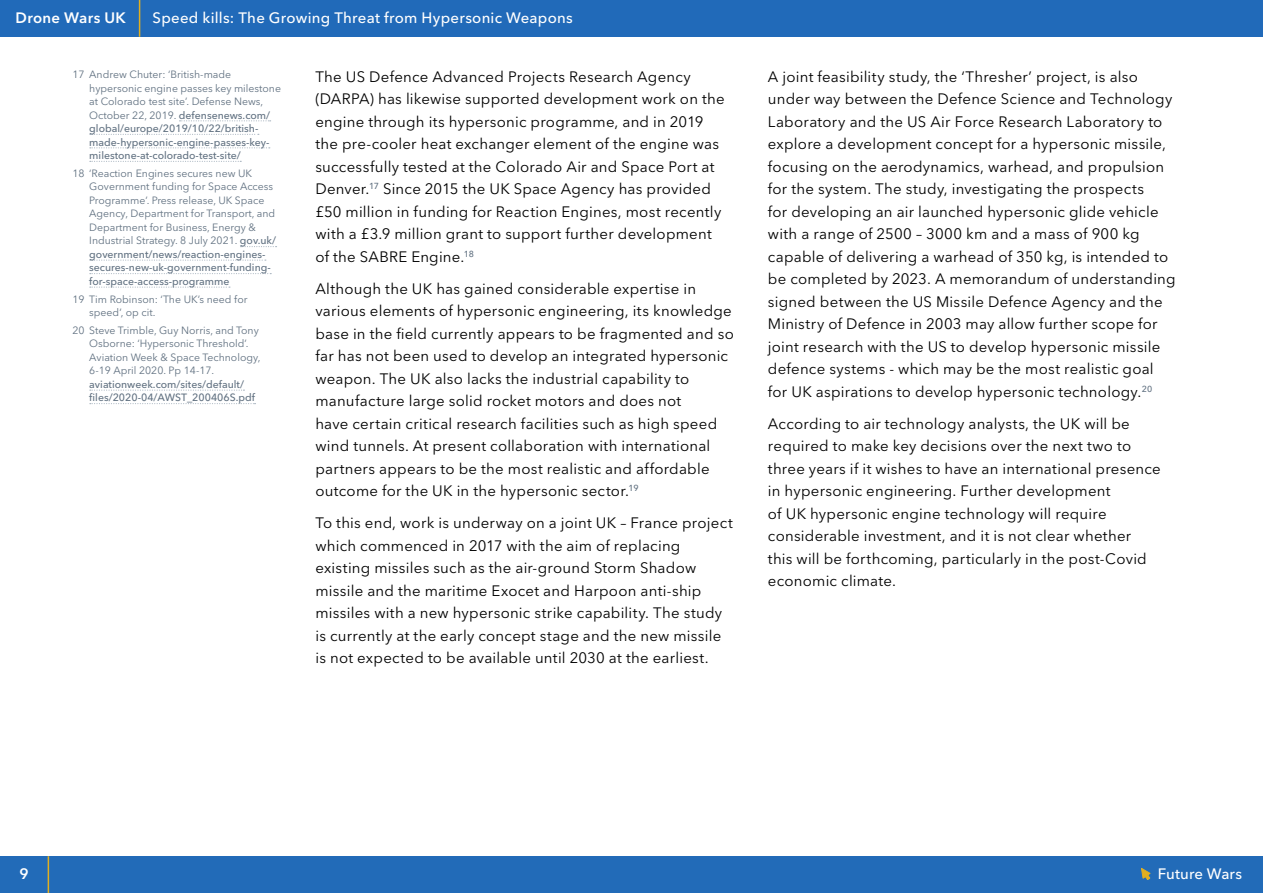
<style>
.page{position:relative;width:1263px;height:893px;background:#fff}
.page>*{position:absolute;margin:0;border:0;box-sizing:border-box;transform-origin:0 0}
.Body{font:15px/22.5px "Avenir Next LT Pro";letter-spacing:.015em;color:#000}
.t1{font:500 15px "Avenir Next LT Pro";letter-spacing:.015em;color:#fff}
.t2{font:600 15px "Avenir Next LT Pro";letter-spacing:.02em;color:#fff}
.Footnote{font:10.5px/13.5px "Avenir Next LT Pro";color:#617181}
.Footnote-2{font:500 10.5px/13.5px "Avenir Next LT Pro";color:#617181}
.s1{font-weight:400}
.s2{font-weight:500}
</style>
<div class="page">
<div style="left:0;top:856px;width:1263px;height:37px;background:#226bb8"></div>
<div style="left:0;top:0;width:1263px;height:37px;background:#216ab9"></div>
<svg style="left:1141px;top:868px;width:10px;height:12px"></svg>
<hr style="left:48px;top:856px;width:1px;height:37px;background:#e1af20">
<hr style="left:139px;top:0;width:1px;height:37px;background:#e1af20">
<svg style="left:179px;top:120px;width:92px;height:1px"></svg>
<svg style="left:90px;top:134px;width:169px;height:1px"></svg>
<svg style="left:90px;top:147px;width:180px;height:1px"></svg>
<svg style="left:90px;top:161px;width:151px;height:1px"></svg>
<svg style="left:240px;top:246px;width:37px;height:1px"></svg>
<svg style="left:90px;top:260px;width:176px;height:1px"></svg>
<svg style="left:90px;top:273px;width:181px;height:1px"></svg>
<svg style="left:90px;top:287px;width:140px;height:1px"></svg>
<svg style="left:90px;top:390px;width:154px;height:1px"></svg>
<svg style="left:90px;top:403px;width:165px;height:1px"></svg>
<p class="t2" style="left:16px;top:9px;width:112px">Drone Wars UK</p>
<p class="t1" style="left:153px;top:9px;width:422px">Speed kills: The Growing Threat from Hypersonic Weapons</p>
<p class="Footnote-2" style="left:89px;top:68px;width:193px;text-indent:-17px"><span class="s1">17 Andrew Chuter: ‘British-made hypersonic engine passes key milestone at Colorado test site’. Defense News, October 22, 2019.</span> defensenews.com/ global/europe/2019/10/22/british&shy;made-hypersonic-engine-passes-key&shy;milestone-at-colorado-test-site/</p>
<p class="Footnote" style="left:89px;top:166px;width:188px;text-indent:-17px">18 ‘Reaction Engines secures new UK Government funding for Space Access Programme’. Press release, UK Space Agency, Department for Transport, and Department for Business, Energy &amp; Industrial Strategy. 8 July 2021. <span class="s2">gov.uk/ government/news/reaction-engines&shy;secures-new-uk-government-funding&shy;for-space-access-programme</span></p>
<p class="Footnote" style="left:89px;top:292px;width:160px;text-indent:-17px">19 Tim Robinson: ‘The UK’s need for speed’, op cit.</p>
<p class="Footnote" style="left:89px;top:323px;width:173px;text-indent:-17px">20 Steve Trimble, Guy Norris, and Tony Osborne: ‘Hypersonic Threshold’.<br>Aviation Week &amp; Space Technology, 6-19 April 2020. Pp 14-17. <span class="s2">aviationweek.com/sites/default/ files/2020-04/AWST_200406S.pdf</span></p>
<p class="Body" style="left:315px;top:65px;width:411px">The US Defence Advanced Projects Research Agency (DARPA) has likewise supported development work on the engine through its hypersonic programme, and in 2019 the pre-cooler heat exchanger element of the engine was successfully tested at the Colorado Air and Space Port at Denver.<sup>17</sup> Since 2015 the UK Space Agency has provided £50 million in funding for Reaction Engines, most recently with a £3.9 million grant to support further development of the SABRE Engine.<sup>18</sup></p>
<p class="Body" style="left:315px;top:277px;width:420px">Although the UK has gained considerable expertise in various elements of hypersonic engineering, its knowledge base in the field currently appears to be fragmented and so far has not been used to develop an integrated hypersonic weapon. The UK also lacks the industrial capability to manufacture large solid rocket motors and does not<br>have certain critical research facilities such as high speed wind tunnels. At present collaboration with international partners appears to be the most realistic and affordable outcome for the UK in the hypersonic sector.<sup>19</sup></p>
<p class="Body" style="left:315px;top:512px;width:419px">To this end, work is underway on a joint UK – France project which commenced in 2017 with the aim of replacing existing missiles such as the air-ground Storm Shadow missile and the maritime Exocet and Harpoon anti-ship missiles with a new hypersonic strike capability. The study is currently at the early concept stage and the new missile is not expected to be available until 2030 at the earliest.</p>
<p class="Body" style="left:768px;top:65px;width:409px">A joint feasibility study, the ‘Thresher’ project, is also under way between the Defence Science and Technology Laboratory and the US Air Force Research Laboratory to explore a development concept for a hypersonic missile, focusing on the aerodynamics, warhead, and propulsion for the system. The study, investigating the prospects<br>for developing an air launched hypersonic glide vehicle with a range of 2500 – 3000 km and a mass of 900 kg capable of delivering a warhead of 350 kg, is intended to be completed by 2023. A memorandum of understanding signed between the US Missile Defence Agency and the Ministry of Defence in 2003 may allow further scope for joint research with the US to develop hypersonic missile defence systems - which may be the most realistic goal for UK aspirations to develop hypersonic technology.<sup>20</sup></p>
<p class="Body" style="left:768px;top:412px;width:394px">According to air technology analysts, the UK will be required to make key decisions over the next two to three years if it wishes to have an international presence in hypersonic engineering. Further development<br>of UK hypersonic engine technology will require considerable investment, and it is not clear whether<br>this will be forthcoming, particularly in the post-Covid economic climate.</p>
<p class="t2" style="left:20px;top:864px;width:11px">9</p>
<p class="t1" style="left:1158px;top:864px;width:86px">Future Wars</p>
</div>
